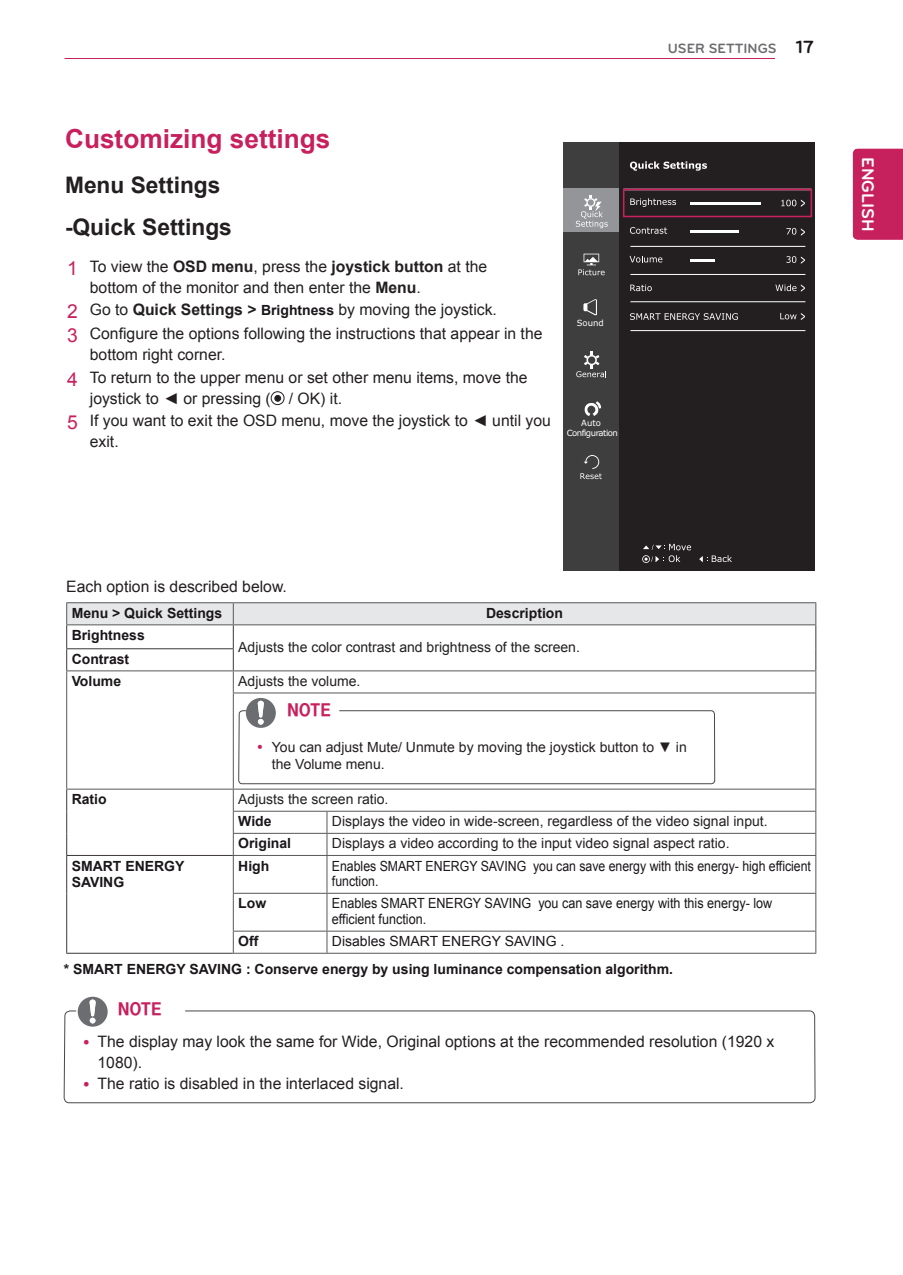
<style>
.page{position:relative;width:903px;height:1275px;background:#fff}
.page>*{position:absolute;margin:0;border:0;box-sizing:border-box;transform-origin:0 0}
.Title-1{font:700 26.25px "Arial";color:#c8205d}
.Title-2{font:700 22.75px "Arial";color:#231f20}
.t1{font:700 21px "Bryant LG";color:#fff}
.t2{font:700 18.38px "Bryant LG";color:#1a161a}
.Title-warning{font:17.5px "YDI Cstre M";color:#c8205d}
.t3{font:700 17.5px "Bryant LG";color:#fff}
.Body_Number{font:15.75px/21px "Arial";color:#231f20}
.Body-Bullet{font:15.75px/21px "Arial";color:#231f20}
.Body{font:15.75px "Arial";color:#231f20}
.Body-2{font:14px/16.8px "Arial";color:#231f20}
.Body-3{font:700 14px "Arial";color:#1a161a}
.Body-4{font:14px/15.8px "Arial";color:#1a161a;scale:.88 1}
.Body-5{font:14px/15.8px "Arial";color:#1a161a;scale:.9 1}
.Body-Bold-Center{font:700 14px "Arial";color:#1a161a}
.Body-6{font:14px "Arial";color:#1a161a}
.t4{font:700 14px "Bryant LG";color:#6c6d70}
.t5{font:8.58px "Verdana";letter-spacing:-.06em;color:#fff}
.s1{font-size:19.25px;color:#c8205d}
.s2{font-weight:700}
.s3{font-weight:700;font-size:14px;color:#1a161a}
</style>
<div class="page">
<div style="left:853px;top:149px;width:50px;height:91px;background:#c7215d"></div>
<hr style="left:64px;top:58px;width:711px;height:1px;background:#c7215d">
<div style="left:271px;top:391px;width:13px;height:14px;border:1px solid #231f20;border-radius:50%"></div>
<svg style="left:275px;top:395px;width:6px;height:6px"></svg>
<hr style="left:327px;top:855px;width:489px;height:1px;background:#57585a">
<hr style="left:815px;top:856px;width:1px;height:37px;background:#57585a">
<hr style="left:327px;top:893px;width:489px;height:1px;background:#57585a">
<hr style="left:815px;top:894px;width:1px;height:37px;background:#57585a">
<hr style="left:327px;top:931px;width:489px;height:1px;background:#57585a">
<svg style="left:815px;top:932px;width:1px;height:21px"></svg>
<hr style="left:327px;top:953px;width:489px;height:1px;background:#57585a">
<hr style="left:66px;top:602px;width:167px;height:1px;background:#57585a">
<hr style="left:233px;top:602px;width:94px;height:1px;background:#57585a">
<hr style="left:327px;top:602px;width:489px;height:1px;background:#57585a">
<hr style="left:233px;top:855px;width:94px;height:1px;background:#57585a">
<hr style="left:233px;top:856px;width:1px;height:37px;background:#57585a">
<hr style="left:326px;top:856px;width:1px;height:37px;background:#57585a">
<hr style="left:233px;top:893px;width:94px;height:1px;background:#57585a">
<hr style="left:233px;top:894px;width:1px;height:37px;background:#57585a">
<hr style="left:326px;top:894px;width:1px;height:37px;background:#57585a">
<hr style="left:233px;top:931px;width:94px;height:1px;background:#57585a">
<svg style="left:233px;top:932px;width:1px;height:21px"></svg>
<svg style="left:326px;top:932px;width:1px;height:21px"></svg>
<hr style="left:233px;top:953px;width:94px;height:1px;background:#57585a">
<hr style="left:66px;top:693px;width:1px;height:96px;background:#57585a">
<svg style="left:66px;top:790px;width:1px;height:65px"></svg>
<hr style="left:66px;top:855px;width:167px;height:1px;background:#3b3639">
<hr style="left:66px;top:856px;width:1px;height:37px;background:#3b3639">
<hr style="left:66px;top:893px;width:1px;height:38px;background:#3b3639">
<svg style="left:66px;top:931px;width:1px;height:22px"></svg>
<hr style="left:66px;top:953px;width:167px;height:1px;background:#3b3639">
<hr style="left:233px;top:693px;width:1px;height:96px;background:#57585a">
<hr style="left:815px;top:693px;width:1px;height:96px;background:#57585a">
<hr style="left:66px;top:789px;width:167px;height:1px;background:#57585a">
<svg style="left:233px;top:790px;width:1px;height:65px"></svg>
<svg style="left:326px;top:812px;width:1px;height:43px"></svg>
<svg style="left:815px;top:790px;width:1px;height:65px"></svg>
<hr style="left:233px;top:789px;width:94px;height:1px;background:#57585a">
<hr style="left:327px;top:789px;width:489px;height:1px;background:#57585a">
<hr style="left:233px;top:811px;width:94px;height:1px;background:#57585a">
<hr style="left:327px;top:811px;width:489px;height:1px;background:#57585a">
<hr style="left:233px;top:833px;width:94px;height:1px;background:#57585a">
<hr style="left:327px;top:833px;width:489px;height:1px;background:#57585a">
<div style="left:238px;top:710px;width:477px;height:74px;border:1px solid #4c4649;border-radius:4px"></div>
<svg style="left:66px;top:603px;width:750px;height:125px"></svg>
<svg style="left:63px;top:1010px;width:753px;height:94px"></svg>
<svg style="left:78px;top:997px;width:30px;height:30px"></svg>
<div style="left:563px;top:142px;width:252px;height:429px;background:#231f20"></div>
<div style="left:564px;top:142px;width:55px;height:428px;background:#3e3e3f"></div>
<div style="left:563px;top:189px;width:56px;height:43px;background:#939598"></div>
<hr style="left:690px;top:202px;width:70px;height:3px;background:#fff">
<hr style="left:690px;top:230px;width:49px;height:3px;background:#fff">
<hr style="left:690px;top:259px;width:25px;height:2px;background:#fff">
<hr style="left:630px;top:330px;width:175px;height:1px;background:#fff">
<hr style="left:630px;top:301px;width:175px;height:1px;background:#fff">
<hr style="left:630px;top:274px;width:175px;height:1px;background:#fff">
<hr style="left:630px;top:246px;width:175px;height:1px;background:#fff">
<div style="left:623px;top:189px;width:189px;height:28px;border:2px solid #c7215d"></div>
<svg style="left:630px;top:161px;width:77px;height:10px"></svg>
<svg style="left:584px;top:401px;width:17px;height:15px"></svg>
<svg style="left:630px;top:313px;width:108px;height:7px"></svg>
<svg style="left:630px;top:198px;width:46px;height:9px"></svg>
<svg style="left:630px;top:227px;width:37px;height:7px"></svg>
<svg style="left:629px;top:256px;width:33px;height:6px"></svg>
<svg style="left:630px;top:285px;width:22px;height:6px"></svg>
<svg style="left:775px;top:284px;width:30px;height:8px"></svg>
<svg style="left:781px;top:200px;width:24px;height:7px"></svg>
<svg style="left:786px;top:228px;width:19px;height:8px"></svg>
<svg style="left:786px;top:256px;width:19px;height:8px"></svg>
<svg style="left:780px;top:313px;width:25px;height:7px"></svg>
<svg style="left:576px;top:195px;width:32px;height:33px"></svg>
<svg style="left:578px;top:254px;width:27px;height:21px"></svg>
<svg style="left:576px;top:352px;width:30px;height:25px"></svg>
<svg style="left:580px;top:455px;width:22px;height:24px"></svg>
<svg style="left:642px;top:544px;width:49px;height:19px"></svg>
<svg style="left:699px;top:555px;width:33px;height:7px"></svg>
<svg style="left:583px;top:299px;width:14px;height:17px"></svg>
<svg style="left:84px;top:1040px;width:5px;height:4px"></svg>
<svg style="left:84px;top:1082px;width:5px;height:4px"></svg>
<p class="Title-1" style="left:65px;top:122px;width:267px">Customizing settings</p>
<p class="Title-2" style="left:65px;top:170px;width:157px">Menu Settings</p>
<p class="Title-2" style="left:65px;top:212px;width:168px">-Quick Settings</p>
<p class="Body_Number" style="left:90px;top:256px;width:399px;text-indent:-23px"><span class="s1">1</span> To view the <span class="s2">OSD menu</span>, press the <span class="s2">joystick button</span> at the bottom of the monitor and then enter the <span class="s2">Menu</span>.</p>
<p class="Body_Number" style="left:67px;top:299px;width:431px"><span class="s1">2</span> Go to <span class="s2">Quick Settings &gt;</span> <span class="s3">Brightness</span> by moving the joystick.</p>
<p class="Body_Number" style="left:90px;top:324px;width:454px;text-indent:-23px"><span class="s1">3</span> Configure the options following the instructions that appear in the bottom right corner.</p>
<p class="Body_Number" style="left:90px;top:367px;width:439px;text-indent:-23px"><span class="s1">4</span> To return to the upper menu or set other menu items, move the joystick to ◄ or pressing ( / OK) it.</p>
<p class="Body_Number" style="left:90px;top:410px;width:463px;text-indent:-23px"><span class="s1">5</span> If you want to exit the OSD menu, move the joystick to ◄ until you exit.</p>
<p class="t5" style="left:577px;top:317px;width:29px">Sound</p>
<p class="t5" style="left:581px;top:417px;width:21px">Auto</p>
<p class="t5" style="left:567px;top:427px;width:53px">Configuration</p>
<p class="t4" style="left:668px;top:40px;width:110px">USER SETTINGS</p>
<p class="t2" style="left:796px;top:36px;width:19px">17</p>
<p class="t3" style="left:879px;top:157px;width:76px;rotate:90deg">ENGLISH</p>
<p class="t1" style="left:883px;top:173px;width:44px;rotate:90deg">ENG</p>
<p class="Body" style="left:66px;top:576px;width:222px">Each option is described below.</p>
<p class="Body-Bold-Center" style="left:72px;top:604px;width:152px">Menu &gt; Quick Settings</p>
<p class="Body-Bold-Center" style="left:486px;top:604px;width:79px">Description</p>
<p class="Body-3" style="left:72px;top:626px;width:75px">Brightness</p>
<p class="Body-2" style="left:238px;top:639px;width:343px">Adjusts the color contrast and brightness of the screen.</p>
<p class="Body-3" style="left:72px;top:650px;width:59px">Contrast</p>
<p class="Body-3" style="left:72px;top:672px;width:51px">Volume</p>
<p class="Body-2" style="left:238px;top:673px;width:124px">Adjusts the volume.</p>
<p class="Title-warning" style="left:288px;top:701px;width:45px">NOTE</p>
<p class="Body-2" style="left:272px;top:739px;width:416px">You can adjust Mute/ Unmute by moving the joystick button to ▼ in the Volume menu.</p>
<p class="Body-3" style="left:72px;top:790px;width:36px">Ratio</p>
<p class="Body-2" style="left:238px;top:791px;width:152px">Adjusts the screen ratio.</p>
<p class="Body-3" style="left:238px;top:812px;width:35px">Wide</p>
<p class="Body-2" style="left:332px;top:813px;width:437px">Displays the video in wide-screen, regardless of the video signal input.</p>
<p class="Body-3" style="left:238px;top:834px;width:54px">Original</p>
<p class="Body-2" style="left:332px;top:835px;width:399px">Displays a video according to the input video signal aspect ratio.</p>
<p class="Body-3" style="left:72px;top:856px;width:114px">SMART ENERGY</p>
<p class="Body-3" style="left:72px;top:873px;width:54px">SAVING</p>
<p class="Body-3" style="left:238px;top:856px;width:33px">High</p>
<p class="Body-4" style="left:332px;top:858px;width:546px">Enables SMART ENERGY SAVING you can save energy with this energy- high efficient function.</p>
<p class="Body-3" style="left:238px;top:894px;width:29px">Low</p>
<p class="Body-5" style="left:332px;top:896px;width:491px">Enables SMART ENERGY SAVING you can save energy with this energy- low efficient function.</p>
<p class="Body-3" style="left:238px;top:932px;width:22px">Off</p>
<p class="Body-6" style="left:332px;top:932px;width:234px">Disables SMART ENERGY SAVING .</p>
<p class="Body-3" style="left:64px;top:960px;width:611px">* SMART ENERGY SAVING : Conserve energy by using luminance compensation algorithm.</p>
<p class="Title-warning" style="left:118px;top:999px;width:45px">NOTE</p>
<p class="Body-Bullet" style="left:98px;top:1032px;width:678px">The display may look the same for Wide, Original options at the recommended resolution (1920 x<br>1080).</p>
<p class="Body-Bullet" style="left:98px;top:1074px;width:308px">The ratio is disabled in the interlaced signal.</p>
</div>
